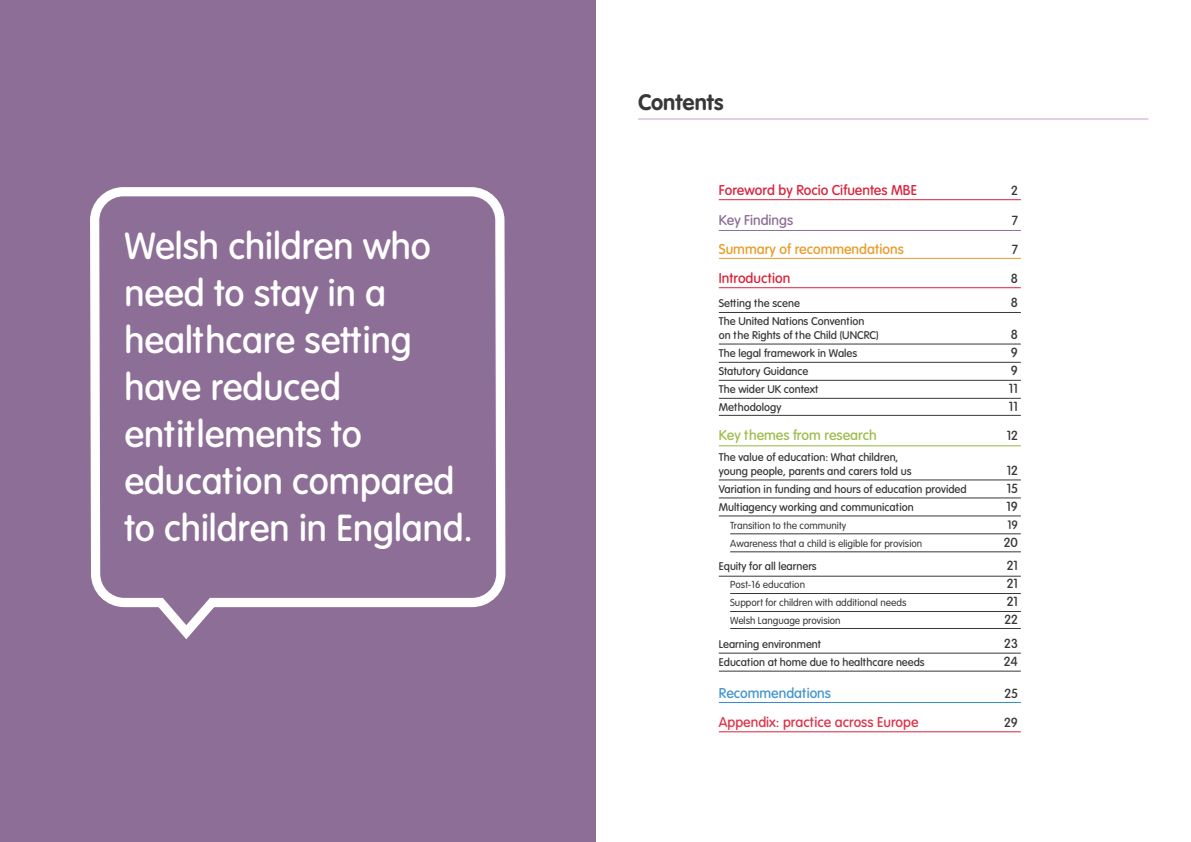
<style>
.page{position:relative;width:1191px;height:842px;background:#fff}
.page>*{position:absolute;margin:0;border:0;box-sizing:border-box;transform-origin:0 0}
.t1{font:500 37px/47px "VAG Rounded Next";color:#fff}
.t2{font:700 22px "VAG Rounded Next";color:#383839}
.t3{font:500 14px "VAG Rounded Next";color:#da223a}
.t4{font:500 14px "VAG Rounded Next";color:#dd344a}
.t5{font:500 14px "VAG Rounded Next";color:#e99c28}
.t6{font:500 14px "VAG Rounded Next";color:#9ebd4b}
.t7{font:500 14px "VAG Rounded Next";color:#4396cd}
.t8{font:500 14px "VAG Rounded Next";color:#8d6e97}
.t9{font:500 13px "VAG Rounded Next";color:#383839}
.t10{font:500 12px "VAG Rounded Next";color:#383839}
.t11{font:500 11px/14px "VAG Rounded Next";color:#383839}
.t12{font:10px "VAG Rounded Next";color:#383839}
</style>
<div class="page">
<div style="left:0;top:0;width:595px;height:842px;background:#8d6e97"></div>
<svg style="left:90px;top:187px;width:416px;height:452px"></svg>
<hr style="left:719px;top:199px;width:301px;height:1px;background:#da223a">
<hr style="left:719px;top:230px;width:301px;height:1px;background:#8d6e97">
<hr style="left:719px;top:258px;width:301px;height:1px;background:#e99c28">
<hr style="left:719px;top:287px;width:301px;height:1px;background:#da223a">
<hr style="left:719px;top:312px;width:301px;height:1px;background:#383839">
<hr style="left:719px;top:344px;width:301px;height:1px;background:#383839">
<hr style="left:719px;top:362px;width:301px;height:1px;background:#383839">
<hr style="left:719px;top:380px;width:301px;height:1px;background:#383839">
<hr style="left:719px;top:398px;width:301px;height:1px;background:#383839">
<hr style="left:719px;top:415px;width:301px;height:1px;background:#383839">
<hr style="left:719px;top:446px;width:301px;height:1px;background:#95b73c">
<hr style="left:719px;top:480px;width:301px;height:1px;background:#383839">
<hr style="left:719px;top:498px;width:301px;height:1px;background:#383839">
<hr style="left:719px;top:516px;width:301px;height:1px;background:#383839">
<hr style="left:730px;top:534px;width:290px;height:1px;background:#383839">
<hr style="left:730px;top:552px;width:290px;height:1px;background:#383839">
<hr style="left:719px;top:576px;width:301px;height:1px;background:#383839">
<hr style="left:730px;top:593px;width:290px;height:1px;background:#383839">
<hr style="left:730px;top:611px;width:290px;height:1px;background:#383839">
<hr style="left:730px;top:628px;width:290px;height:1px;background:#383839">
<hr style="left:719px;top:653px;width:301px;height:1px;background:#383839">
<hr style="left:719px;top:671px;width:301px;height:1px;background:#383839">
<hr style="left:719px;top:702px;width:301px;height:1px;background:#338dc9">
<hr style="left:719px;top:731px;width:301px;height:1px;background:#da223a">
<hr style="left:638px;top:118px;width:510px;height:1px;background:#bea7c4">
<p class="t1" style="left:124px;top:223px;width:350px">Welsh children who need to stay in a healthcare setting have reduced entitlements to education compared to children in England.</p>
<p class="t2" style="left:638px;top:88px;width:87px">Contents</p>
<p class="t3" style="left:719px;top:182px;width:200px">Foreword by Rocio Cifuentes MBE</p>
<p class="t9" style="left:1011px;top:183px;width:8px">2</p>
<p class="t8" style="left:719px;top:211px;width:76px">Key Findings</p>
<p class="t9" style="left:1011px;top:212px;width:8px">7</p>
<p class="t5" style="left:719px;top:240px;width:187px">Summary of recommendations</p>
<p class="t9" style="left:1011px;top:241px;width:8px">7</p>
<p class="t3" style="left:719px;top:270px;width:73px">Introduction</p>
<p class="t9" style="left:1011px;top:271px;width:9px">8</p>
<p class="t11" style="left:719px;top:296px;width:83px">Setting the scene</p>
<p class="t9" style="left:1011px;top:294px;width:9px">8</p>
<p class="t11" style="left:719px;top:314px;width:161px">The United Nations Convention on the Rights of the Child (UNCRC)</p>
<p class="t9" style="left:1011px;top:326px;width:9px">8</p>
<p class="t11" style="left:719px;top:346px;width:140px">The legal framework in Wales</p>
<p class="t9" style="left:1011px;top:344px;width:8px">9</p>
<p class="t11" style="left:719px;top:364px;width:91px">Statutory Guidance</p>
<p class="t9" style="left:1011px;top:362px;width:8px">9</p>
<p class="t11" style="left:719px;top:382px;width:101px">The wider UK context</p>
<p class="t9" style="left:1009px;top:380px;width:10px">11</p>
<p class="t11" style="left:719px;top:400px;width:64px">Methodology</p>
<p class="t9" style="left:1009px;top:398px;width:10px">11</p>
<p class="t6" style="left:719px;top:426px;width:159px">Key themes from research</p>
<p class="t9" style="left:1006px;top:427px;width:13px">12</p>
<p class="t11" style="left:719px;top:450px;width:194px">The value of education: What children, young people, parents and carers told us</p>
<p class="t9" style="left:1006px;top:462px;width:13px">12</p>
<p class="t11" style="left:719px;top:482px;width:249px">Variation in funding and hours of education provided</p>
<p class="t9" style="left:1006px;top:480px;width:13px">15</p>
<p class="t11" style="left:719px;top:500px;width:196px">Multiagency working and communication</p>
<p class="t9" style="left:1006px;top:498px;width:13px">19</p>
<p class="t12" style="left:730px;top:519px;width:117px">Transition to the community</p>
<p class="t10" style="left:1007px;top:517px;width:12px">19</p>
<p class="t12" style="left:730px;top:537px;width:194px">Awareness that a child is eligible for provision</p>
<p class="t9" style="left:1003px;top:534px;width:16px">20</p>
<p class="t11" style="left:719px;top:560px;width:99px">Equity for all learners</p>
<p class="t9" style="left:1006px;top:558px;width:13px">21</p>
<p class="t12" style="left:730px;top:579px;width:76px">Post-16 education</p>
<p class="t9" style="left:1006px;top:576px;width:13px">21</p>
<p class="t12" style="left:730px;top:597px;width:178px">Support for children with additional needs</p>
<p class="t9" style="left:1006px;top:594px;width:13px">21</p>
<p class="t12" style="left:730px;top:615px;width:112px">Welsh Language provision</p>
<p class="t9" style="left:1004px;top:612px;width:15px">22</p>
<p class="t11" style="left:719px;top:637px;width:104px">Learning environment</p>
<p class="t9" style="left:1004px;top:635px;width:15px">23</p>
<p class="t11" style="left:719px;top:655px;width:207px">Education at home due to healthcare needs</p>
<p class="t9" style="left:1003px;top:653px;width:16px">24</p>
<p class="t7" style="left:719px;top:684px;width:114px">Recommendations</p>
<p class="t9" style="left:1004px;top:685px;width:15px">25</p>
<p class="t4" style="left:719px;top:714px;width:201px">Appendix: practice across Europe</p>
<p class="t9" style="left:1004px;top:715px;width:15px">29</p>
</div>
